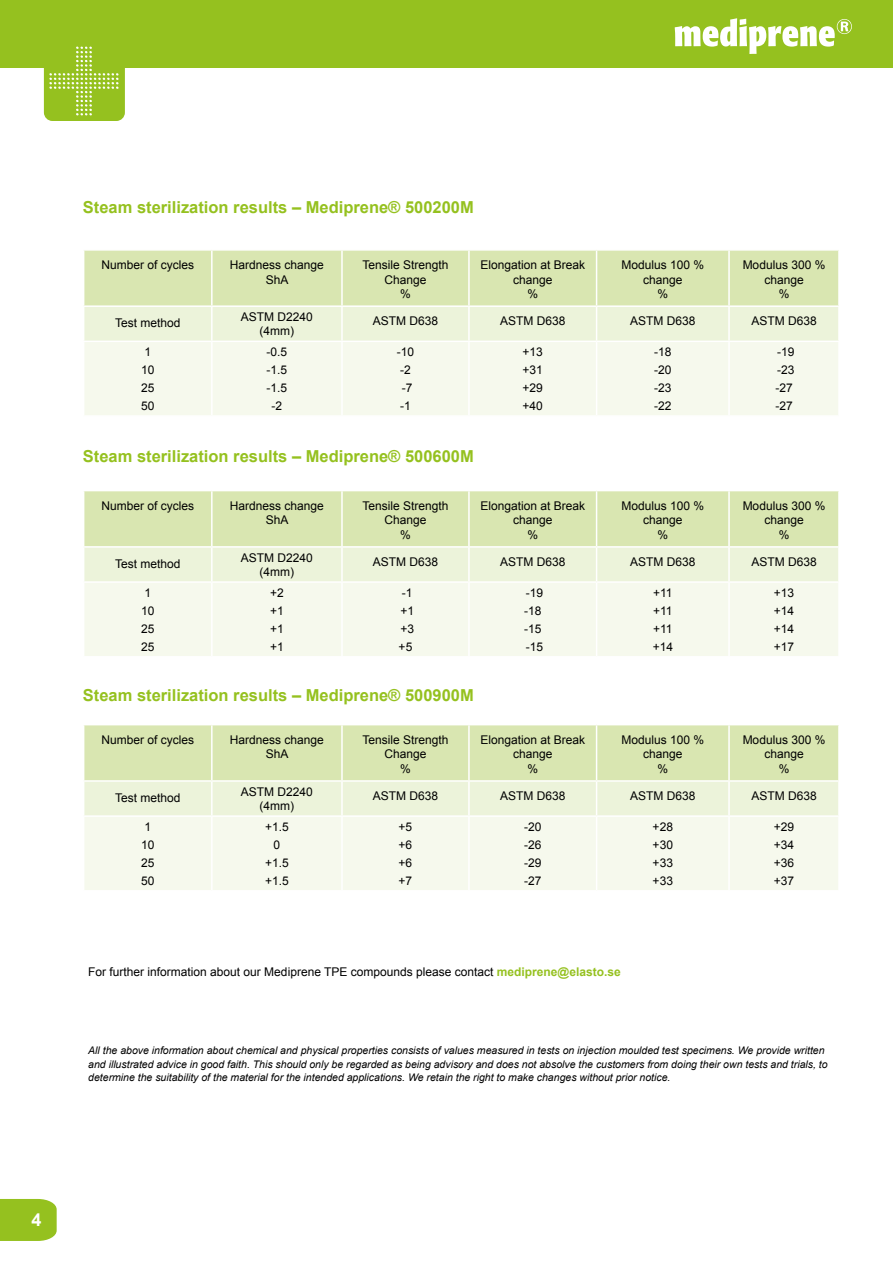
<style>
.page{position:relative;width:893px;height:1263px;background:#fff}
.page>*{position:absolute;margin:0;border:0;box-sizing:border-box;transform-origin:0 0}
.t1{font:700 18px "Arial";color:#fff}
.t2{font:700 16.5px "Arial";color:#95c11f}
.t3{font:12px/18px "Arial";color:#000;text-align:center}
.t4{font:italic 10.5px/13.5px "Arial";color:#000}
.s1{font-weight:700;color:#95c11f}
</style>
<div class="page">
<svg style="left:84px;top:251px;width:754px;height:90px;background:#e0ebc1"></svg>
<div style="left:84px;top:342px;width:754px;height:73px;background:#f6f9ed"></div>
<hr style="left:211px;top:251px;width:2px;height:54px;background:#fff">
<hr style="left:341px;top:251px;width:2px;height:54px;background:#fff">
<hr style="left:468px;top:251px;width:2px;height:54px;background:#fff">
<hr style="left:596px;top:251px;width:1px;height:54px;background:#fff">
<hr style="left:728px;top:251px;width:2px;height:54px;background:#fff">
<hr style="left:83px;top:305px;width:129px;height:2px;background:#fff">
<hr style="left:212px;top:305px;width:130px;height:2px;background:#fff">
<hr style="left:211px;top:307px;width:2px;height:34px;background:#fff">
<hr style="left:342px;top:305px;width:127px;height:2px;background:#fff">
<hr style="left:341px;top:307px;width:2px;height:34px;background:#fff">
<hr style="left:469px;top:305px;width:128px;height:2px;background:#fff">
<hr style="left:468px;top:307px;width:2px;height:34px;background:#fff">
<hr style="left:597px;top:305px;width:132px;height:2px;background:#fff">
<hr style="left:596px;top:307px;width:1px;height:34px;background:#fff">
<hr style="left:729px;top:305px;width:111px;height:2px;background:#fff">
<hr style="left:728px;top:307px;width:2px;height:34px;background:#fff">
<hr style="left:211px;top:342px;width:2px;height:73px;background:#fff">
<hr style="left:341px;top:342px;width:2px;height:73px;background:#fff">
<hr style="left:468px;top:342px;width:2px;height:73px;background:#fff">
<hr style="left:596px;top:342px;width:1px;height:73px;background:#fff">
<hr style="left:728px;top:342px;width:2px;height:73px;background:#fff">
<svg style="left:84px;top:491px;width:754px;height:90px;background:#e0eac0"></svg>
<div style="left:84px;top:583px;width:754px;height:73px;background:#f6f9ed"></div>
<hr style="left:211px;top:491px;width:2px;height:55px;background:#fff">
<hr style="left:341px;top:491px;width:2px;height:55px;background:#fff">
<hr style="left:468px;top:491px;width:2px;height:55px;background:#fff">
<hr style="left:596px;top:491px;width:1px;height:55px;background:#fff">
<hr style="left:728px;top:491px;width:2px;height:55px;background:#fff">
<hr style="left:83px;top:546px;width:129px;height:2px;background:#fff">
<hr style="left:212px;top:546px;width:130px;height:2px;background:#fff">
<hr style="left:211px;top:548px;width:2px;height:33px;background:#fff">
<hr style="left:342px;top:546px;width:127px;height:2px;background:#fff">
<hr style="left:341px;top:548px;width:2px;height:33px;background:#fff">
<hr style="left:469px;top:546px;width:128px;height:2px;background:#fff">
<hr style="left:468px;top:548px;width:2px;height:33px;background:#fff">
<hr style="left:597px;top:546px;width:132px;height:2px;background:#fff">
<hr style="left:596px;top:548px;width:1px;height:33px;background:#fff">
<hr style="left:729px;top:546px;width:111px;height:2px;background:#fff">
<hr style="left:728px;top:548px;width:2px;height:33px;background:#fff">
<hr style="left:211px;top:583px;width:2px;height:73px;background:#fff">
<hr style="left:341px;top:583px;width:2px;height:73px;background:#fff">
<hr style="left:468px;top:583px;width:2px;height:73px;background:#fff">
<hr style="left:596px;top:583px;width:1px;height:73px;background:#fff">
<hr style="left:728px;top:583px;width:2px;height:73px;background:#fff">
<svg style="left:84px;top:725px;width:754px;height:90px;background:#e0ebc0"></svg>
<div style="left:84px;top:817px;width:754px;height:73px;background:#f6f9ed"></div>
<hr style="left:211px;top:725px;width:2px;height:55px;background:#fff">
<hr style="left:341px;top:725px;width:2px;height:55px;background:#fff">
<hr style="left:468px;top:725px;width:2px;height:55px;background:#fff">
<hr style="left:596px;top:725px;width:1px;height:55px;background:#fff">
<hr style="left:728px;top:725px;width:2px;height:55px;background:#fff">
<hr style="left:83px;top:780px;width:129px;height:2px;background:#fff">
<hr style="left:212px;top:780px;width:130px;height:2px;background:#fff">
<hr style="left:211px;top:782px;width:2px;height:33px;background:#fff">
<hr style="left:342px;top:780px;width:127px;height:2px;background:#fff">
<hr style="left:341px;top:782px;width:2px;height:33px;background:#fff">
<hr style="left:469px;top:780px;width:128px;height:2px;background:#fff">
<hr style="left:468px;top:782px;width:2px;height:33px;background:#fff">
<hr style="left:597px;top:780px;width:132px;height:2px;background:#fff">
<hr style="left:596px;top:782px;width:1px;height:33px;background:#fff">
<hr style="left:729px;top:780px;width:111px;height:2px;background:#fff">
<hr style="left:728px;top:782px;width:2px;height:33px;background:#fff">
<hr style="left:211px;top:817px;width:2px;height:73px;background:#fff">
<hr style="left:341px;top:817px;width:2px;height:73px;background:#fff">
<hr style="left:468px;top:817px;width:2px;height:73px;background:#fff">
<hr style="left:596px;top:817px;width:1px;height:73px;background:#fff">
<hr style="left:728px;top:817px;width:2px;height:73px;background:#fff">
<div style="left:0;top:0;width:893px;height:68px;background:#95c11f"></div>
<div style="left:44px;top:40px;width:81px;height:81px;background:#95c11f;border-radius:9px"></div>
<svg style="left:49px;top:46px;width:70px;height:70px"></svg>
<svg style="left:675px;top:18px;width:177px;height:36px"></svg>
<div style="left:0;top:1199px;width:57px;height:42px;background:#95c11f"></div>
<h2 class="t2" style="left:83px;top:196px;width:392px">Steam sterilization results – Mediprene® 500200M</h2>
<p class="t3" style="left:101px;top:256px;width:94px">Number of cycles</p>
<p class="t3" style="left:230px;top:258px;width:96px;line-height:14.4px">Hardness change<br>ShA</p>
<p class="t3" style="left:362px;top:258px;width:88px;line-height:14.4px">Tensile Strength<br>Change<br>%</p>
<p class="t3" style="left:480px;top:258px;width:106px;line-height:14.4px">Elongation at Break change<br>%</p>
<p class="t3" style="left:621px;top:258px;width:84px;line-height:14.4px">Modulus 100 % change<br>%</p>
<p class="t3" style="left:743px;top:258px;width:84px;line-height:14.4px">Modulus 300 % change<br>%</p>
<p class="t3" style="left:115px;top:314px;width:67px">Test method</p>
<p class="t3" style="left:241px;top:310px;width:74px;line-height:14.4px">ASTM D2240 (4mm)</p>
<p class="t3" style="left:373px;top:312px;width:67px">ASTM D638</p>
<p class="t3" style="left:500px;top:312px;width:67px">ASTM D638</p>
<p class="t3" style="left:630px;top:312px;width:67px">ASTM D638</p>
<p class="t3" style="left:751px;top:312px;width:67px">ASTM D638</p>
<p class="t3" style="left:141px;top:343px;width:15px;text-align:left">1<br>10<br>25<br>50</p>
<p class="t3" style="left:267px;top:343px;width:22px">-0.5 -1.5 -1.5 -2</p>
<p class="t3" style="left:397px;top:343px;width:19px;text-align:left">-10 -2 -7 -1</p>
<p class="t3" style="left:523px;top:343px;width:22px;text-align:justify">+13 +31 +29 +40</p>
<p class="t3" style="left:654px;top:343px;width:19px;text-align:justify">-18 -20 -23 -22</p>
<p class="t3" style="left:775px;top:343px;width:21px;text-align:left">-19 -23 -27 -27</p>
<h2 class="t2" style="left:83px;top:445px;width:392px">Steam sterilization results – Mediprene® 500600M</h2>
<p class="t3" style="left:101px;top:497px;width:94px">Number of cycles</p>
<p class="t3" style="left:230px;top:498px;width:96px;line-height:14.4px">Hardness change<br>ShA</p>
<p class="t3" style="left:362px;top:498px;width:88px;line-height:14.4px">Tensile Strength<br>Change<br>%</p>
<p class="t3" style="left:480px;top:498px;width:106px;line-height:14.4px">Elongation at Break change<br>%</p>
<p class="t3" style="left:621px;top:498px;width:84px;line-height:14.4px">Modulus 100 % change<br>%</p>
<p class="t3" style="left:743px;top:498px;width:84px;line-height:14.4px">Modulus 300 % change<br>%</p>
<p class="t3" style="left:115px;top:554px;width:67px">Test method</p>
<p class="t3" style="left:241px;top:550px;width:74px;line-height:14.4px">ASTM D2240 (4mm)</p>
<p class="t3" style="left:373px;top:553px;width:67px">ASTM D638</p>
<p class="t3" style="left:500px;top:553px;width:67px">ASTM D638</p>
<p class="t3" style="left:630px;top:553px;width:67px">ASTM D638</p>
<p class="t3" style="left:751px;top:553px;width:67px">ASTM D638</p>
<p class="t3" style="left:141px;top:584px;width:15px;text-align:left">1<br>10<br>25<br>25</p>
<p class="t3" style="left:270px;top:584px;width:15px;text-align:justify">+2 +1 +1 +1</p>
<p class="t3" style="left:399px;top:584px;width:17px;text-align:left">-1 +1 +3 +5</p>
<p class="t3" style="left:524px;top:584px;width:21px;text-align:left">-19 -18 -15 -15</p>
<p class="t3" style="left:653px;top:584px;width:22px;text-align:justify">+11 +11 +11 +14</p>
<p class="t3" style="left:774px;top:584px;width:22px;text-align:justify">+13 +14 +14 +17</p>
<h2 class="t2" style="left:83px;top:684px;width:392px">Steam sterilization results – Mediprene® 500900M</h2>
<p class="t3" style="left:101px;top:731px;width:94px">Number of cycles</p>
<p class="t3" style="left:230px;top:733px;width:96px;line-height:14.4px">Hardness change<br>ShA</p>
<p class="t3" style="left:362px;top:733px;width:88px;line-height:14.4px">Tensile Strength<br>Change<br>%</p>
<p class="t3" style="left:480px;top:733px;width:106px;line-height:14.4px">Elongation at Break change<br>%</p>
<p class="t3" style="left:621px;top:733px;width:84px;line-height:14.4px">Modulus 100 % change<br>%</p>
<p class="t3" style="left:743px;top:733px;width:84px;line-height:14.4px">Modulus 300 % change<br>%</p>
<p class="t3" style="left:115px;top:789px;width:67px">Test method</p>
<p class="t3" style="left:241px;top:784px;width:74px;line-height:14.4px">ASTM D2240 (4mm)</p>
<p class="t3" style="left:373px;top:787px;width:67px">ASTM D638</p>
<p class="t3" style="left:500px;top:787px;width:67px">ASTM D638</p>
<p class="t3" style="left:630px;top:787px;width:67px">ASTM D638</p>
<p class="t3" style="left:751px;top:787px;width:67px">ASTM D638</p>
<p class="t3" style="left:141px;top:818px;width:15px;text-align:left">1<br>10<br>25<br>50</p>
<p class="t3" style="left:265px;top:818px;width:25px">+1.5<br>0 +1.5 +1.5</p>
<p class="t3" style="left:399px;top:818px;width:15px;text-align:justify">+5 +6 +6 +7</p>
<p class="t3" style="left:524px;top:818px;width:19px;text-align:justify">-20 -26 -29 -27</p>
<p class="t3" style="left:653px;top:818px;width:22px;text-align:justify">+28 +30 +33 +33</p>
<p class="t3" style="left:774px;top:818px;width:22px;text-align:justify">+29 +34 +36 +37</p>
<p class="t3" style="left:88px;top:963px;width:534px">For further information about our Mediprene TPE compounds please contact <span class="s1">mediprene@elasto.se</span></p>
<p class="t4" style="left:88px;top:1044px;width:741px">All the above information about chemical and physical properties consists of values measured in tests on injection moulded test specimens. We provide written and illustrated advice in good faith. This should only be regarded as being advisory and does not absolve the customers from doing their own tests and trials, to determine the suitability of the material for the intended applications. We retain the right to make changes without prior notice.</p>
<h1 class="t1" style="left:31px;top:1207px;width:12px">4</h1>
</div>
